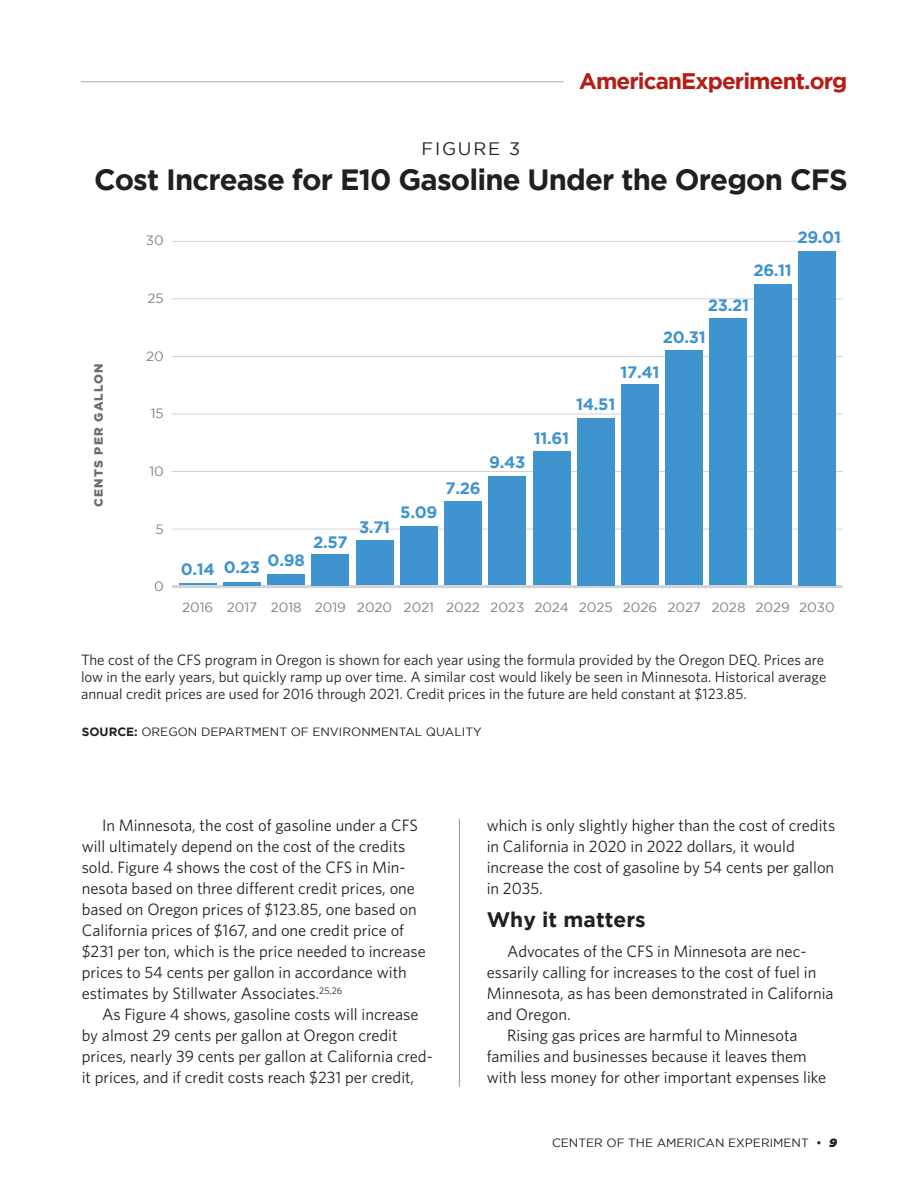
<style>
.page{position:relative;width:918px;height:1188px;background:#fff}
.page>*{position:absolute;margin:0;border:0;box-sizing:border-box;transform-origin:0 0}
.t1{font:700 29.25px "Gotham";letter-spacing:-.03em;color:#231f20}
.t2{font:700 22.5px "Gotham";letter-spacing:-.04em;color:#b41d15}
.Normal_wrd_20{font:700 21px "Gotham";color:#231f20}
.t3{font:18px "Gotham";letter-spacing:.1em;color:#231f20}
.Normal_wrd_20-2{font:16.5px/21px "Whitney";color:#231f20}
.t4{font:700 16.5px "Gotham";letter-spacing:-.02em;color:#3f93cf}
.Normal_wrd_20-3{font:15px/17.2px "Whitney";color:#231f20}
.t5{font:13.5px "Gotham";color:#808285}
.t6{font:12px "Gotham";color:#231f20}
.t7{font:900 12px "Gotham";letter-spacing:.1em;color:#6c6d70}
.s1{font-weight:700}
.s2{font-weight:900;font-style:italic}
</style>
<div class="page">
<hr style="left:81px;top:81px;width:483px;height:1px;background:#a8a9ad">
<hr style="left:459px;top:819px;width:1px;height:268px;background:#939598">
<hr style="left:172px;top:241px;width:671px;height:1px;background:#d1d2d4">
<hr style="left:172px;top:356px;width:671px;height:1px;background:#d1d2d4">
<hr style="left:172px;top:529px;width:671px;height:1px;background:#d1d2d4">
<hr style="left:172px;top:471px;width:671px;height:1px;background:#d1d2d4">
<hr style="left:172px;top:298px;width:671px;height:1px;background:#d1d2d4">
<hr style="left:172px;top:414px;width:671px;height:1px;background:#d1d2d4">
<hr style="left:172px;top:585px;width:671px;height:3px;background:#d1d2d4">
<div style="left:798px;top:251px;width:38px;height:334px;background:#3f93cf"></div>
<div style="left:754px;top:285px;width:38px;height:300px;background:#3f93cf"></div>
<div style="left:710px;top:318px;width:37px;height:267px;background:#3f93cf"></div>
<div style="left:665px;top:351px;width:38px;height:234px;background:#3f93cf"></div>
<div style="left:621px;top:385px;width:38px;height:200px;background:#3f93cf"></div>
<div style="left:577px;top:418px;width:38px;height:167px;background:#3f93cf"></div>
<div style="left:533px;top:452px;width:37px;height:133px;background:#3f93cf"></div>
<div style="left:488px;top:476px;width:38px;height:109px;background:#3f93cf"></div>
<div style="left:444px;top:502px;width:38px;height:83px;background:#3f93cf"></div>
<div style="left:400px;top:526px;width:38px;height:59px;background:#3f93cf"></div>
<div style="left:356px;top:541px;width:38px;height:44px;background:#3f93cf"></div>
<div style="left:312px;top:554px;width:37px;height:31px;background:#3f93cf"></div>
<div style="left:267px;top:574px;width:38px;height:11px;background:#3f93cf"></div>
<hr style="left:223px;top:582px;width:38px;height:3px;background:#3f93cf">
<hr style="left:179px;top:584px;width:38px;height:1px;background:#3f93cf">
<h2 class="t2" style="left:579px;top:68px;width:270px">AmericanExperiment.org</h2>
<p class="t3" style="left:421px;top:139px;width:100px">FIGURE 3</p>
<p class="t1" style="left:94px;top:163px;width:755px">Cost Increase for E10 Gasoline Under the Oregon CFS</p>
<p class="t7" style="left:92px;top:507px;width:145px;rotate:-90deg">CENTS PER GALLON</p>
<p class="t5" style="left:146px;top:233px;width:19px">30</p>
<p class="t5" style="left:148px;top:291px;width:18px">25</p>
<p class="t5" style="left:146px;top:348px;width:19px">20</p>
<p class="t5" style="left:151px;top:406px;width:15px">15</p>
<p class="t5" style="left:149px;top:464px;width:16px">10</p>
<p class="t5" style="left:156px;top:522px;width:10px">5</p>
<p class="t5" style="left:154px;top:579px;width:11px">0</p>
<p class="t4" style="left:797px;top:228px;width:45px">29.01</p>
<p class="t4" style="left:753px;top:261px;width:40px">26.11</p>
<p class="t4" style="left:708px;top:296px;width:43px">23.21</p>
<p class="t4" style="left:663px;top:327px;width:44px">20.31</p>
<p class="t4" style="left:621px;top:363px;width:40px">17.41</p>
<p class="t4" style="left:181px;top:560px;width:36px">0.14</p>
<p class="t4" style="left:224px;top:558px;width:38px">0.23</p>
<p class="t4" style="left:268px;top:551px;width:39px">0.98</p>
<p class="t4" style="left:313px;top:532px;width:36px">2.57</p>
<p class="t4" style="left:359px;top:517px;width:33px">3.71</p>
<p class="t4" style="left:400px;top:503px;width:39px">5.09</p>
<p class="t4" style="left:446px;top:478px;width:37px">7.26</p>
<p class="t4" style="left:489px;top:453px;width:38px">9.43</p>
<p class="t4" style="left:534px;top:428px;width:37px">11.61</p>
<p class="t4" style="left:576px;top:395px;width:41px">14.51</p>
<p class="t5" style="left:182px;top:600px;width:33px">2016</p>
<p class="t5" style="left:227px;top:600px;width:32px">2017</p>
<p class="t5" style="left:271px;top:600px;width:33px">2018</p>
<p class="t5" style="left:315px;top:600px;width:33px">2019</p>
<p class="t5" style="left:357px;top:600px;width:37px">2020</p>
<p class="t5" style="left:404px;top:600px;width:32px">2021</p>
<p class="t5" style="left:446px;top:600px;width:35px">2022</p>
<p class="t5" style="left:490px;top:600px;width:35px">2023</p>
<p class="t5" style="left:534px;top:600px;width:36px">2024</p>
<p class="t5" style="left:579px;top:600px;width:35px">2025</p>
<p class="t5" style="left:623px;top:600px;width:36px">2026</p>
<p class="t5" style="left:667px;top:600px;width:35px">2027</p>
<p class="t5" style="left:711px;top:600px;width:36px">2028</p>
<p class="t5" style="left:755px;top:600px;width:36px">2029</p>
<p class="t5" style="left:799px;top:600px;width:37px">2030</p>
<p class="Normal_wrd_20-3" style="left:81px;top:651px;width:747px">The cost of the CFS program in Oregon is shown for each year using the formula provided by the Oregon DEQ. Prices are low in the early years, but quickly ramp up over time. A similar cost would likely be seen in Minnesota. Historical average annual credit prices are used for 2016 through 2021. Credit prices in the future are held constant at $123.85.</p>
<p class="t6" style="left:82px;top:725px;width:401px"><span class="s1">SOURCE:</span> OREGON DEPARTMENT OF ENVIRONMENTAL QUALITY</p>
<p class="Normal_wrd_20-2" style="left:82px;top:814px;width:346px;text-indent:20px">In Minnesota, the cost of gasoline under a CFS will ultimately depend on the cost of the credits sold. Figure 4 shows the cost of the CFS in Min&shy;nesota based on three different credit prices, one based on Oregon prices of $123.85, one based on California prices of $167, and one credit price of $231 per ton, which is the price needed to increase prices to 54 cents per gallon in accordance with estimates by Stillwater Associates.<sup>25,26</sup></p>
<p class="Normal_wrd_20-2" style="left:82px;top:1003px;width:352px;text-indent:20px">As Figure 4 shows, gasoline costs will increase by almost 29 cents per gallon at Oregon credit prices, nearly 39 cents per gallon at California cred&shy;it prices, and if credit costs reach $231 per credit,</p>
<p class="Normal_wrd_20-2" style="left:487px;top:814px;width:350px">which is only slightly higher than the cost of credits in California in 2020 in 2022 dollars, it would increase the cost of gasoline by 54 cents per gallon in 2035.</p>
<p class="Normal_wrd_20" style="left:487px;top:907px;width:160px">Why it matters</p>
<p class="Normal_wrd_20-2" style="left:487px;top:940px;width:348px;text-indent:20px">Advocates of the CFS in Minnesota are nec&shy;essarily calling for increases to the cost of fuel in Minnesota, as has been demonstrated in California and Oregon.</p>
<p class="Normal_wrd_20-2" style="left:487px;top:1024px;width:341px;text-indent:20px">Rising gas prices are harmful to Minnesota families and businesses because it leaves them with less money for other important expenses like</p>
<p class="t6" style="left:552px;top:1136px;width:286px">CENTER OF THE AMERICAN EXPERIMENT • <span class="s2">9</span></p>
</div>
